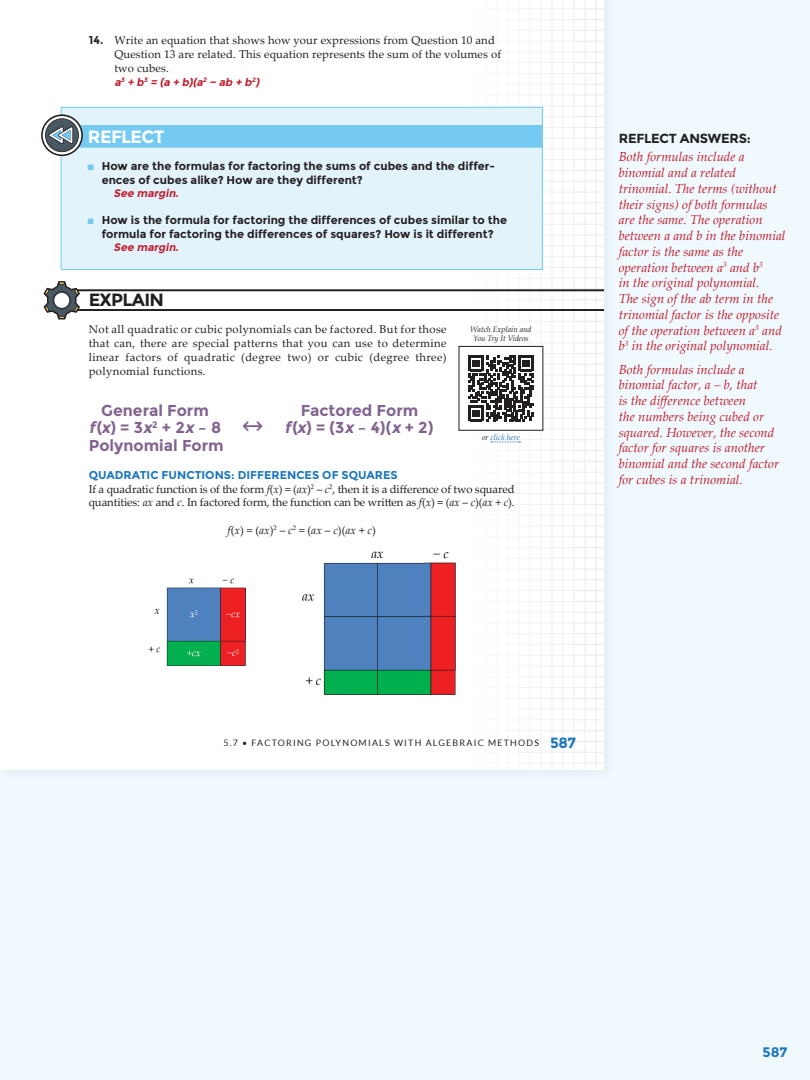
<style>
.page{position:relative;width:810px;height:1080px;background:#eff9fe}
.page>*{position:absolute;margin:0;border:0;box-sizing:border-box;transform-origin:0 0}
.t1{font:700 17.75px "Montserrat";letter-spacing:-.04em;color:#fff}
.t2{font:700 17.75px "Montserrat";letter-spacing:-.04em;color:#231f20}
.t3{font:700 15.75px/17.8px "Montserrat";color:#81638f}
.t4{font:700 13.75px "Montserrat";color:#1d76bc}
.Sidebar_Answer_NO_nu{font:italic 13.12px/15.8px "Palatino Linotype";color:#bf1e2d}
.Sidebar_Answer_Headi{font:700 13.12px "Montserrat";letter-spacing:-.02em;color:#231f20}
.t5{font:11.38px/13.8px "Palatino Linotype";letter-spacing:.01em;color:#231f20}
.t6{font:700 11.38px/13.8px "Montserrat";color:#231f20}
.t7{font:11.38px/13.8px "Palatino Linotype";letter-spacing:-.01em;color:#231f20}
.t8{font:italic 700 10.88px "Montserrat";color:#bf1e2d}
.t9{font:8.88px "Lato";letter-spacing:.14em;color:#231f20}
.t10{font:italic 7.88px/9.5px "Palatino";color:#231f20;text-align:center}
.t11{font:italic 7.88px "Palatino";color:#1d76bc}
.s1{font-family:"Montserrat";font-weight:700}
.s2{color:#75caf2}
.s3{font-style:italic}
.s4{font-family:"Cambria";font-size:23.62px}
.s5{font-family:"Montserrat";font-weight:700;color:#1d76bc}
.s6{color:#231f20}
.s7{font-family:"Montserrat";font-weight:700;font-size:14.75px;color:#1d76bc}
</style>
<div class="page">
<div style="left:0;top:0;width:614px;height:780px;background:#e9f3f7"></div>
<div style="left:0;top:0;width:604px;height:770px;background:#fff"></div>
<svg style="left:464px;top:0;width:140px;height:770px"></svg>
<div style="left:61px;top:107px;width:481px;height:162px;background:#e3f3fc"></div>
<div style="left:62px;top:125px;width:480px;height:23px;background:#75caf2"></div>
<div style="left:61px;top:107px;width:482px;height:163px;border:1px solid #75caf2"></div>
<svg style="left:41px;top:114px;width:42px;height:42px"></svg>
<hr style="left:58px;top:289px;width:546px;height:2px;background:#231f20">
<hr style="left:58px;top:309px;width:546px;height:2px;background:#231f20">
<svg style="left:44px;top:281px;width:36px;height:39px"></svg>
<svg style="left:491px;top:442px;width:29px;height:1px"></svg>
<div style="left:459px;top:346px;width:84px;height:84px;background:#fff"></div>
<svg style="left:468px;top:355px;width:66px;height:66px"></svg>
<div style="left:459px;top:346px;width:84px;height:85px;border:1px solid #231f20"></div>
<img style="left:302px;top:551px;width:154px;height:143px">
<img style="left:148px;top:578px;width:97px;height:88px">
<p class="t5" style="left:114px;top:33px;width:388px;text-indent:-26px"><span class="s1">14.</span> Write an equation that shows how your expressions from Question 10 and<br>Question 13 are related. This equation represents the sum of the volumes of two cubes.</p>
<p class="t8" style="left:114px;top:75px;width:149px">a<sup>3</sup> + b<sup>3</sup> = (a + b)(a<sup>2</sup> − ab + b<sup>2</sup>)</p>
<p class="t1" style="left:88px;top:126px;width:78px">REFLECT</p>
<p class="t6" style="left:102px;top:159px;width:395px;text-indent:-14px"><span class="s2">■</span> How are the formulas for factoring the sums of cubes and the differ&shy;ences of cubes alike? How are they different?</p>
<p class="t8" style="left:114px;top:186px;width:69px">See margin.</p>
<p class="t6" style="left:88px;top:213px;width:421px;text-align:center"><span class="s2">■</span> How is the formula for factoring the differences of cubes similar to the formula for factoring the differences of squares? How is it different?</p>
<p class="t8" style="left:114px;top:240px;width:69px">See margin.</p>
<p class="t2" style="left:89px;top:289px;width:77px">EXPLAIN</p>
<p class="t5" style="left:89px;top:322px;width:359px;text-align:justify">Not all quadratic or cubic polynomials can be factored. But for those that can, there are special patterns that you can use to determine linear factors of quadratic (degree two) or cubic (degree three) polynomial functions.</p>
<p class="t3" style="left:101px;top:401px;width:109px">General Form</p>
<p class="t10" style="left:470px;top:324px;width:63px">Watch Explain and<br>You Try It Videos</p>
<p class="t3" style="left:89px;top:401px;width:346px;text-indent:212px">Factored Form <span class="s3">f</span>(<span class="s3">x</span>) = 3<span class="s3">x</span><sup>2</sup> + 2<span class="s3">x</span> – 8 <span class="s4">↔</span> <span class="s3">f</span>(<span class="s3">x</span>) = (3<span class="s3">x</span> – 4)(<span class="s3">x</span> + 2)<br>Polynomial Form</p>
<p class="t7" style="left:89px;top:468px;width:428px"><span class="s5">QUADRATIC FUNCTIONS: DIFFERENCES OF SQUARES<br></span>If a quadratic function is of the form <span class="s3">f</span>(<span class="s3">x</span>) = (<span class="s3">ax</span>)<sup>2</sup> – <span class="s3">c</span><sup>2</sup>, then it is a difference of two squared quantities: <span class="s3">ax</span> and <span class="s3">c</span>. In factored form, the function can be written as <span class="s3">f</span>(<span class="s3">x</span>) = (<span class="s3">ax</span> – <span class="s3">c</span>)(<span class="s3">ax</span> + <span class="s3">c</span>).</p>
<p class="t5" style="left:228px;top:523px;width:150px"><span class="s3">f</span>(<span class="s3">x</span>) = (<span class="s3">ax</span>)<sup>2</sup> – <span class="s3">c</span><sup>2</sup> = (<span class="s3">ax</span> – <span class="s3">c</span>)(<span class="s3">ax</span> + <span class="s3">c</span>)</p>
<p class="t11" style="left:482px;top:431px;width:39px"><span class="s6">or</span> click here</p>
<p class="Sidebar_Answer_Headi" style="left:619px;top:131px;width:134px">REFLECT ANSWERS:</p>
<p class="Sidebar_Answer_NO_nu" style="left:619px;top:149px;width:168px">Both formulas include a binomial and a related trinomial. The terms (without their signs) of both formulas are the same. The operation between a and b in the binomial factor is the same as the operation between a<sup>3</sup> and b<sup>3<br></sup>in the original polynomial.<br>The sign of the ab term in the trinomial factor is the opposite of the operation between a<sup>3</sup> and b<sup>3</sup> in the original polynomial.</p>
<p class="Sidebar_Answer_NO_nu" style="left:619px;top:361px;width:162px">Both formulas include a binomial factor, a – b, that<br>is the difference between<br>the numbers being cubed or squared. However, the second factor for squares is another binomial and the second factor for cubes is a trinomial.</p>
<p class="t9" style="left:223px;top:738px;width:354px">5.7 • FACTORING POLYNOMIALS WITH ALGEBRAIC METHODS <span class="s7">587</span></p>
<p class="t4" style="left:763px;top:1043px;width:26px">587</p>
</div>
